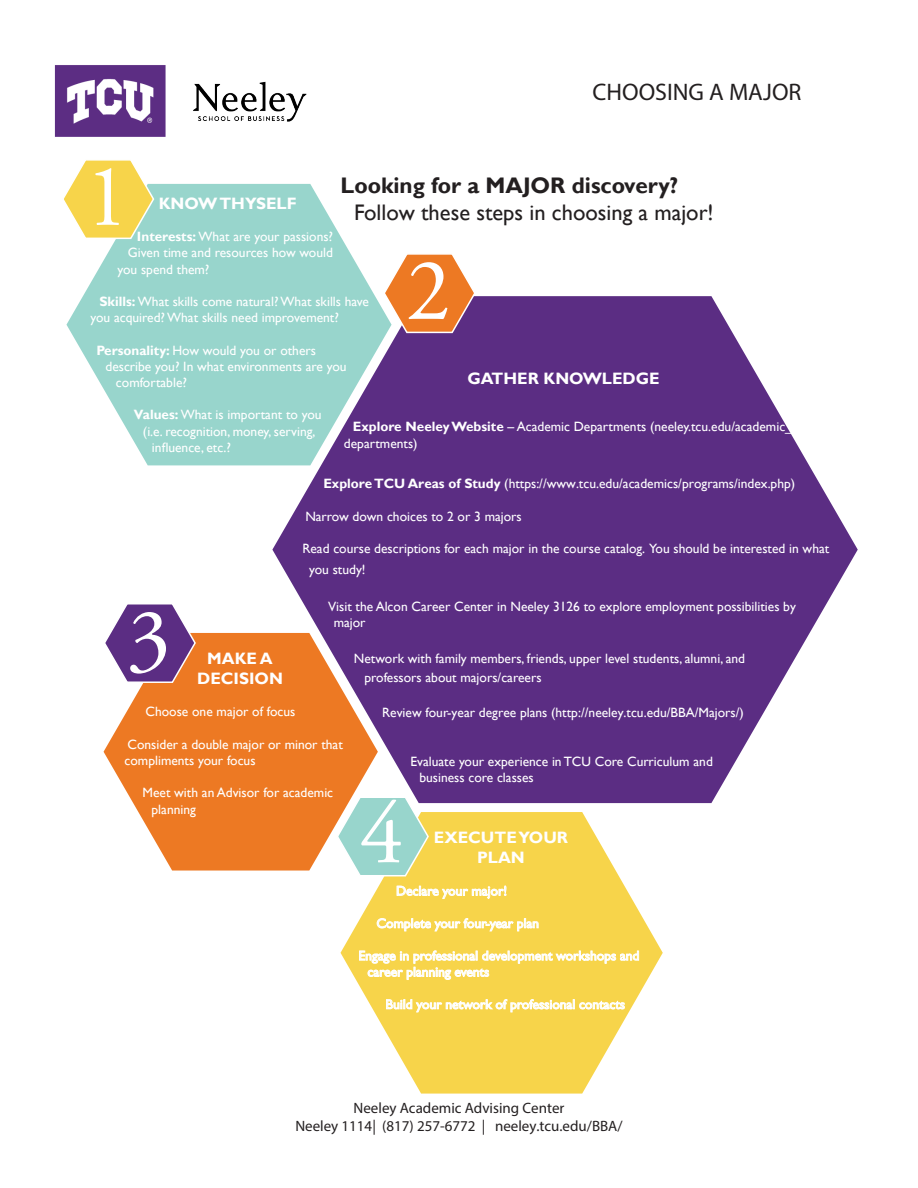
<style>
.page{position:relative;width:918px;height:1188px;background:#fff}
.page>*{position:absolute;margin:0;border:0;box-sizing:border-box;transform-origin:0 0}
.t1{font:88.5px "Adobe Garamond Pro";color:#fff}
.t2{font:24px "Myriad Pro";color:#231f20}
.t3{font:22.5px "Gill Sans";color:#231f20}
.t4{font:700 22.5px "Gill Sans";color:#231f20}
.GillSans{font:700 16.5px/19.8px "Gill Sans";color:#fff;text-align:center}
.t5{font:15px/18px "Myriad Pro";color:#231f20;text-align:center}
.GillSans-2{font:13.5px/16.2px "Gill Sans";color:#fff}
.s1{font-weight:700}
</style>
<div class="page">
<img style="left:54px;top:65px;width:253px;height:72px">
<svg style="left:66px;top:184px;width:309px;height:281px;fill:#98d5cc"></svg>
<svg style="left:104px;top:633px;width:232px;height:238px;fill:#ed7923"></svg>
<svg style="left:341px;top:812px;width:322px;height:282px;fill:#f7d44a"></svg>
<svg style="left:397px;top:886px;width:109px;height:13px"></svg>
<svg style="left:377px;top:918px;width:162px;height:13px;background:#f9e38b"></svg>
<svg style="left:359px;top:951px;width:280px;height:29px;background:#f8de76"></svg>
<svg style="left:386px;top:999px;width:239px;height:13px;background:#f9e38c"></svg>
<svg style="left:272px;top:296px;width:586px;height:507px;fill:#5b2d83"></svg>
<svg style="left:64px;top:160px;width:91px;height:80px"></svg>
<svg style="left:382px;top:254px;width:95px;height:80px"></svg>
<svg style="left:104px;top:604px;width:93px;height:80px"></svg>
<svg style="left:336px;top:795px;width:94px;height:82px"></svg>
<h2 class="t2" style="left:593px;top:77px;width:210px">CHOOSING A MAJOR</h2>
<p class="t1" style="left:85px;top:144px;width:46px">1</p>
<p class="t4" style="left:341px;top:172px;width:339px">Looking for a MAJOR discovery?</p>
<p class="GillSans" style="left:159px;top:194px;width:139px">KNOW THYSELF</p>
<p class="GillSans-2" style="left:137px;top:229px;width:198px"><span class="s1">Interests:</span> What are your passions?</p>
<p class="GillSans-2" style="left:128px;top:245px;width:207px">Given time and resources how would</p>
<p class="GillSans-2" style="left:117px;top:261px;width:94px">you spend them?</p>
<p class="GillSans-2" style="left:90px;top:294px;width:280px;text-indent:9px"><span class="s1">Skills:</span> What skills come natural? What skills have you acquired? What skills need improvement?</p>
<p class="GillSans-2" style="left:96px;top:342px;width:221px"><span class="s1">Personality:</span> How would you or others</p>
<p class="GillSans-2" style="left:105px;top:358px;width:243px">describe you? In what environments are you</p>
<p class="GillSans-2" style="left:116px;top:375px;width:73px">comfortable?</p>
<p class="GillSans-2" style="left:134px;top:407px;width:189px"><span class="s1">Values:</span> What is important to you</p>
<p class="GillSans-2" style="left:143px;top:423px;width:174px">(i.e. recognition, money, serving,</p>
<p class="GillSans-2" style="left:152px;top:439px;width:81px">influence, etc.?</p>
<p class="t3" style="left:354px;top:200px;width:361px">Follow these steps in choosing a major!</p>
<p class="t1" style="left:406px;top:238px;width:46px">2</p>
<p class="GillSans" style="left:467px;top:369px;width:194px">GATHER KNOWLEDGE</p>
<p class="GillSans-2" style="left:344px;top:419px;width:450px;text-indent:9px"><span class="s1">Explore Neeley Website</span> – Academic Departments (neeley.tcu.edu/academic_ departments)</p>
<p class="GillSans-2" style="left:323px;top:476px;width:473px"><span class="s1">Explore TCU Areas of Study</span> (https://www.tcu.edu/academics/programs/index.php)</p>
<p class="GillSans-2" style="left:305px;top:508px;width:218px">Narrow down choices to 2 or 3 majors</p>
<p class="GillSans-2" style="left:309px;top:538px;width:522px;line-height:21.1px;text-indent:-7px">Read course descriptions for each major in the course catalog. You should be interested in what you study!</p>
<p class="GillSans-2" style="left:334px;top:599px;width:464px;line-height:15.6px;text-indent:-6px">Visit the Alcon Career Center in Neeley 3126 to explore employment possibilities by major</p>
<p class="GillSans-2" style="left:364px;top:649px;width:382px;line-height:19px;text-indent:-11px">Network with family members, friends, upper level students, alumni, and professors about majors/careers</p>
<p class="GillSans-2" style="left:382px;top:705px;width:363px">Review four-year degree plans (http://neeley.tcu.edu/BBA/Majors/)</p>
<p class="GillSans-2" style="left:419px;top:754px;width:295px;text-indent:-9px">Evaluate your experience in TCU Core Curriculum and business core classes</p>
<p class="t1" style="left:127px;top:588px;width:46px">3</p>
<p class="GillSans" style="left:197px;top:649px;width:87px">MAKE A<br>DECISION</p>
<p class="GillSans-2" style="left:146px;top:704px;width:151px">Choose one major of focus</p>
<p class="GillSans-2" style="left:125px;top:736px;width:220px">Consider a double major or minor that compliments your focus</p>
<p class="GillSans-2" style="left:152px;top:785px;width:183px;text-indent:-9px">Meet with an Advisor for academic planning</p>
<p class="t1" style="left:360px;top:781px;width:46px">4</p>
<p class="GillSans" style="left:434px;top:828px;width:136px">EXECUTE YOUR<br>PLAN</p>
<p class="GillSans-2" style="left:396px;top:883px;width:113px">Declare your major!</p>
<p class="GillSans-2" style="left:377px;top:915px;width:164px">Complete your four-year plan</p>
<p class="GillSans-2" style="left:368px;top:948px;width:273px;text-indent:-9px">Engage in professional development workshops and career planning events</p>
<p class="GillSans-2" style="left:386px;top:996px;width:241px">Build your network of professional contacts</p>
<p class="t5" style="left:295px;top:1098px;width:329px">Neeley Academic Advising Center<br>Neeley 1114| (817) 257-6772 | neeley.tcu.edu/BBA/</p>
</div>
